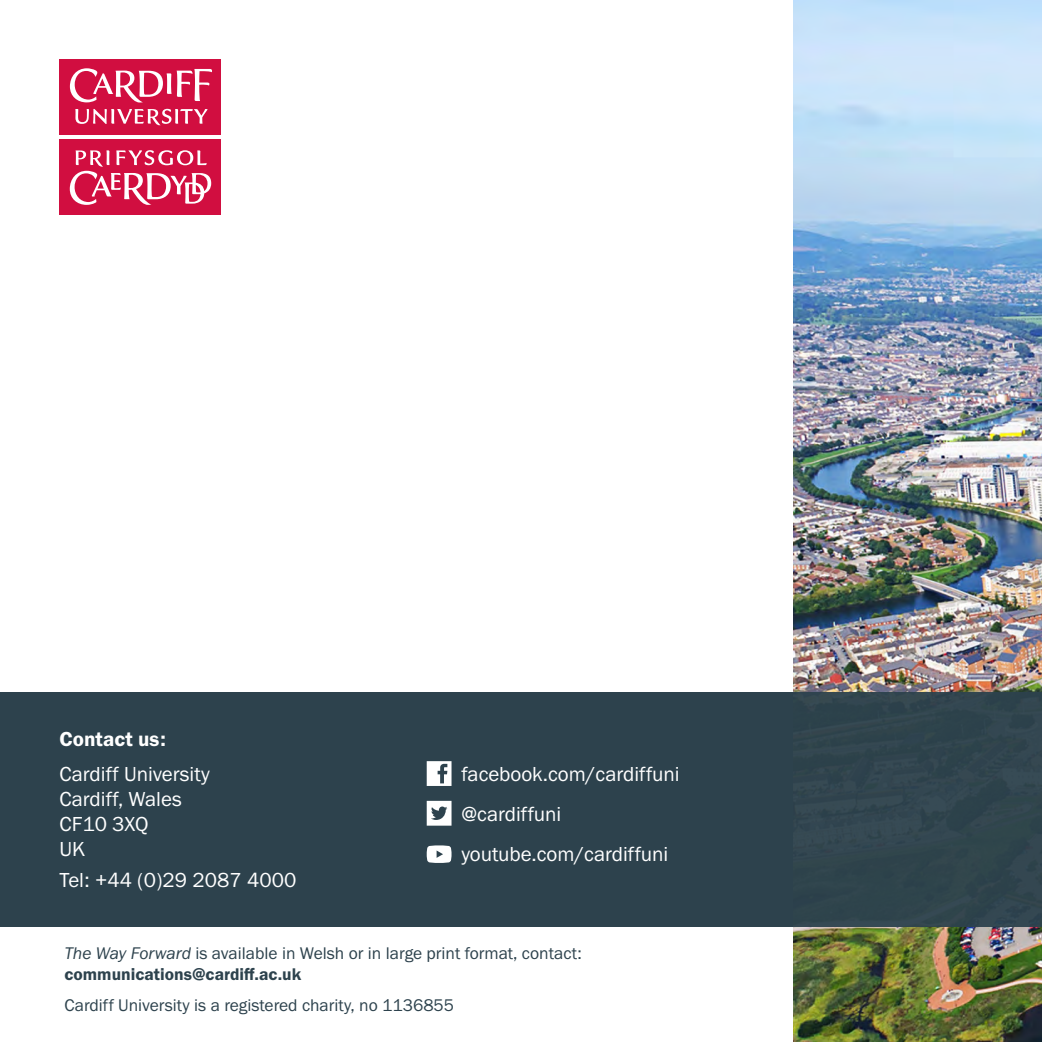
<style>
.page{position:relative;width:1042px;height:1042px;background:#fff}
.page>*{position:absolute;margin:0;border:0;box-sizing:border-box;transform-origin:0 0}
.t1{font:21px/25.2px "Franklin Gothic URW Boo";color:#fff}
.t2{font:21px "Franklin Gothic URW Dem";color:#fff}
.t3{font:17.5px/21px "Franklin Gothic URW Boo";color:#2d424d}
.s1{font-family:"Franklin Gothic URW Boo Ita"}
.s2{font-family:"Franklin Gothic URW Dem"}
</style>
<div class="page">
<img style="left:794px;top:0;width:248px;height:1042px">
<div style="left:0;top:692px;width:1042px;height:234px;background:#2d424d"></div>
<div style="left:60px;top:139px;width:161px;height:76px;background:#d10e40"></div>
<svg style="left:70px;top:150px;width:141px;height:55px"></svg>
<div style="left:60px;top:60px;width:161px;height:75px;background:#d10e40"></div>
<svg style="left:70px;top:68px;width:142px;height:57px"></svg>
<svg style="left:427px;top:761px;width:24px;height:25px"></svg>
<svg style="left:427px;top:801px;width:24px;height:24px"></svg>
<svg style="left:427px;top:845px;width:24px;height:18px"></svg>
<p class="t2" style="left:60px;top:726px;width:108px">Contact us:</p>
<p class="t1" style="left:60px;top:761px;width:152px">Cardiff University</p>
<p class="t1" style="left:60px;top:786px;width:124px">Cardiff, Wales<br>CF10 3XQ</p>
<p class="t1" style="left:60px;top:836px;width:27px">UK</p>
<p class="t1" style="left:60px;top:866px;width:238px">Tel: +44 (0)29 2087 4000</p>
<p class="t1" style="left:461px;top:761px;width:220px">facebook.com/cardiffuni</p>
<p class="t1" style="left:461px;top:801px;width:101px">@cardiffuni</p>
<p class="t1" style="left:461px;top:841px;width:208px">youtube.com/cardiffuni</p>
<p class="t3" style="left:64px;top:943px;width:519px"><span class="s1">The Way Forward</span> is available in Welsh or in large print format, contact: <span class="s2">communications@cardiff.ac.uk</span></p>
<p class="t3" style="left:64px;top:994px;width:391px">Cardiff University is a registered charity, no 1136855</p>
</div>
